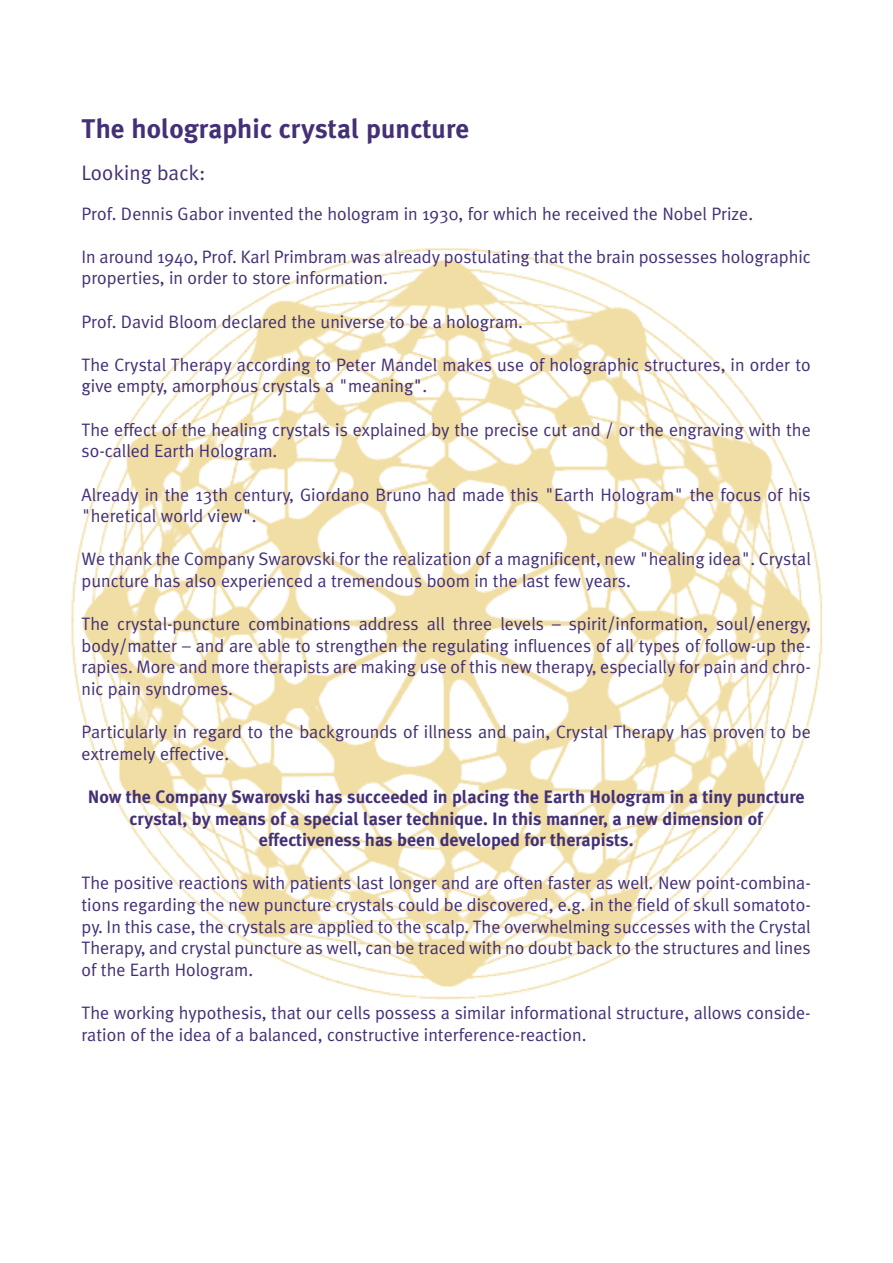
<style>
.page{position:relative;width:893px;height:1263px;background:#fff}
.page>*{position:absolute;margin:0;border:0;box-sizing:border-box;transform-origin:0 0}
.t1{font:700 27px "Meta Plus";letter-spacing:.005em;color:#443076}
.t2{font:21px "Meta Plus Normal";letter-spacing:.005em;color:#443076}
.t3{font:18px/21.6px "Meta Plus Normal";color:#443076}
.t4{font:700 18px/21.6px "Meta Plus";color:#443076;text-align:center}
</style>
<div class="page">
<img style="left:71px;top:248px;width:752px;height:752px">
<h1 class="t1" style="left:82px;top:113px;width:389px">The holographic crystal puncture</h1>
<p class="t2" style="left:82px;top:161px;width:125px">Looking back:</p>
<p class="t3" style="left:82px;top:202px;width:673px">Prof. Dennis Gabor invented the hologram in 1930, for which he received the Nobel Prize.</p>
<p class="t3" style="left:82px;top:246px;width:731px">In around 1940, Prof. Karl Primbram was already postulating that the brain possesses holographic properties, in order to store information.</p>
<p class="t3" style="left:82px;top:310px;width:443px">Prof. David Bloom declared the universe to be a hologram.</p>
<p class="t3" style="left:82px;top:354px;width:731px">The Crystal Therapy according to Peter Mandel makes use of holographic structures, in order to give empty, amorphous crystals a "meaning".</p>
<p class="t3" style="left:82px;top:418px;width:731px">The effect of the healing crystals is explained by the precise cut and / or the engraving with the so-called Earth Hologram.</p>
<p class="t3" style="left:82px;top:483px;width:731px">Already in the 13th century, Giordano Bruno had made this "Earth Hologram" the focus of his "heretical world view".</p>
<p class="t3" style="left:82px;top:548px;width:731px">We thank the Company Swarovski for the realization of a magnificent, new "healing idea". Crystal puncture has also experienced a tremendous boom in the last few years.</p>
<p class="t3" style="left:82px;top:613px;width:731px;text-align:justify">The crystal-puncture combinations address all three levels – spirit/information, soul/energy, body/matter – and are able to strengthen the regulating influences of all types of follow-up the&shy;rapies. More and more therapists are making use of this new therapy, especially for pain and chro&shy;nic pain syndromes.</p>
<p class="t3" style="left:82px;top:721px;width:731px">Particularly in regard to the backgrounds of illness and pain, Crystal Therapy has proven to be extremely effective.</p>
<p class="t4" style="left:88px;top:786px;width:718px">Now the Company Swarovski has succeeded in placing the Earth Hologram in a tiny puncture crystal, by means of a special laser technique. In this manner, a new dimension of effectiveness has been developed for therapists.</p>
<p class="t3" style="left:81px;top:872px;width:731px;text-align:justify">The positive reactions with patients last longer and are often faster as well. New point-combina&shy;tions regarding the new puncture crystals could be discovered, e.g. in the field of skull somatoto&shy;py. In this case, the crystals are applied to the scalp. The overwhelming successes with the Crystal Therapy, and crystal puncture as well, can be traced with no doubt back to the structures and lines of the Earth Hologram.</p>
<p class="t3" style="left:81px;top:1002px;width:731px">The working hypothesis, that our cells possess a similar informational structure, allows conside&shy;ration of the idea of a balanced, constructive interference-reaction.</p>
</div>
